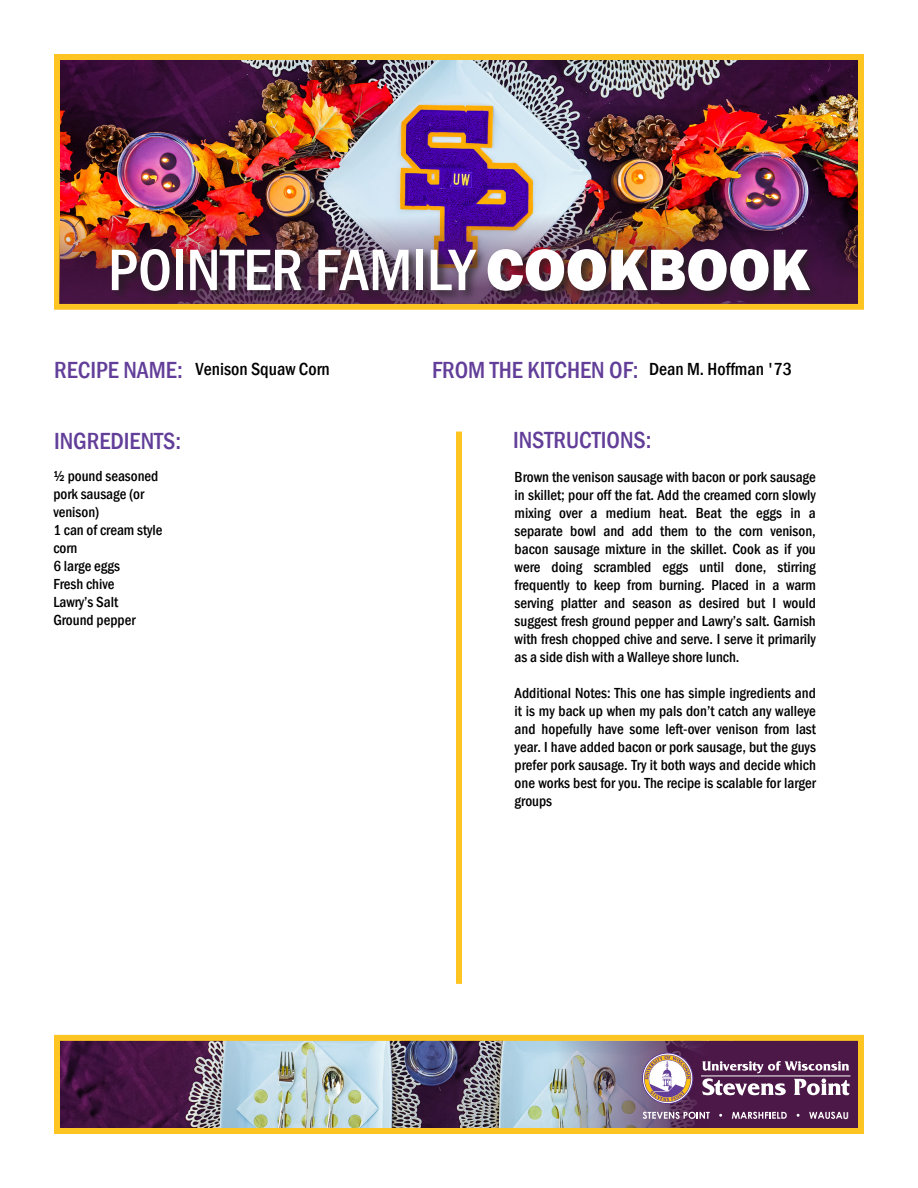
<style>
.page{position:relative;width:918px;height:1188px;background:#fff}
.page>*{position:absolute;margin:0;border:0;box-sizing:border-box;transform-origin:0 0}
.t1{font:500 condensed 60.6px "Franklin Gothic";color:#fff}
.t2{font:500 condensed 24px "Franklin Gothic";color:#623e99}
.t3{font:500 condensed 18px "Franklin Gothic";color:#000}
.t4{font:500 condensed 15px/18px "Franklin Gothic";color:#000;text-align:justify}
.t5{font:700 9.6px "Century Gothic";color:#fff}
.s1{font-weight:800;font-stretch:normal}
</style>
<div class="page">
<img style="left:61px;top:61px;width:796px;height:126px">
<div style="left:54px;top:54px;width:810px;height:256px;border:6px solid #fec422"></div>
<img style="left:60px;top:187px;width:798px;height:117px">
<img style="left:61px;top:1042px;width:494px;height:85px">
<div style="left:54px;top:1035px;width:810px;height:99px;border:6px solid #fec422"></div>
<svg style="left:555px;top:1041px;width:302px;height:87px;background:#6f5576"></svg>
<div style="left:109px;top:246px;width:712px;height:57px;background:#231f20;opacity:.75"></div>
<svg style="left:702px;top:1061px;width:148px;height:35px"></svg>
<svg style="left:642px;top:1053px;width:51px;height:51px"></svg>
<svg style="left:643px;top:1112px;width:67px;height:7px"></svg>
<svg style="left:732px;top:1112px;width:55px;height:7px"></svg>
<svg style="left:809px;top:1112px;width:33px;height:7px"></svg>
<hr style="left:701px;top:1076px;width:149px;height:1px;background:#fff">
<div style="left:456px;top:432px;width:6px;height:552px;background:#fec422"></div>
<p class="t1" style="left:108px;top:230px;width:704px">POINTER FAMILY <span class="s1">COOKBOOK</span></p>
<h2 class="t2" style="left:54px;top:354px;width:130px">RECIPE NAME:</h2>
<p class="t2" style="left:432px;top:354px;width:208px">FROM THE KITCHEN OF:</p>
<p class="t3" style="left:196px;top:357px;width:136px">Venison Squaw Corn</p>
<p class="t3" style="left:649px;top:357px;width:144px">Dean M. Hoffman '73</p>
<h2 class="t2" style="left:54px;top:425px;width:129px">INGREDIENTS:</h2>
<p class="t4" style="left:53px;top:466px;width:111px;text-align:left">½ pound seasoned pork sausage (or venison)<br>1 can of cream style corn<br>6 large eggs<br>Fresh chive<br>Lawry’s Salt<br>Ground pepper</p>
<h2 class="t2" style="left:513px;top:425px;width:140px">INSTRUCTIONS:</h2>
<p class="t4" style="left:515px;top:468px;width:303px">Brown the venison sausage with bacon or pork sausage in skillet; pour off the fat. Add the creamed corn slowly mixing over a medium heat. Beat the eggs in a separate bowl and add them to the corn venison, bacon sausage mixture in the skillet. Cook as if you were doing scrambled eggs until done, stirring frequently to keep from burning. Placed in a warm serving platter and season as desired but I would suggest fresh ground pepper and Lawry’s salt. Garnish with fresh chopped chive and serve. I serve it primarily as a side dish with a Walleye shore lunch.</p>
<p class="t4" style="left:515px;top:684px;width:303px">Additional Notes: This one has simple ingredients and it is my back up when my pals don’t catch any walleye and hopefully have some left-over venison from last year. I have added bacon or pork sausage, but the guys prefer pork sausage. Try it both ways and decide which one works best for you. The recipe is scalable for larger groups</p>
<p class="t5" style="left:843px;top:1108px;width:8px">U</p>
</div>
